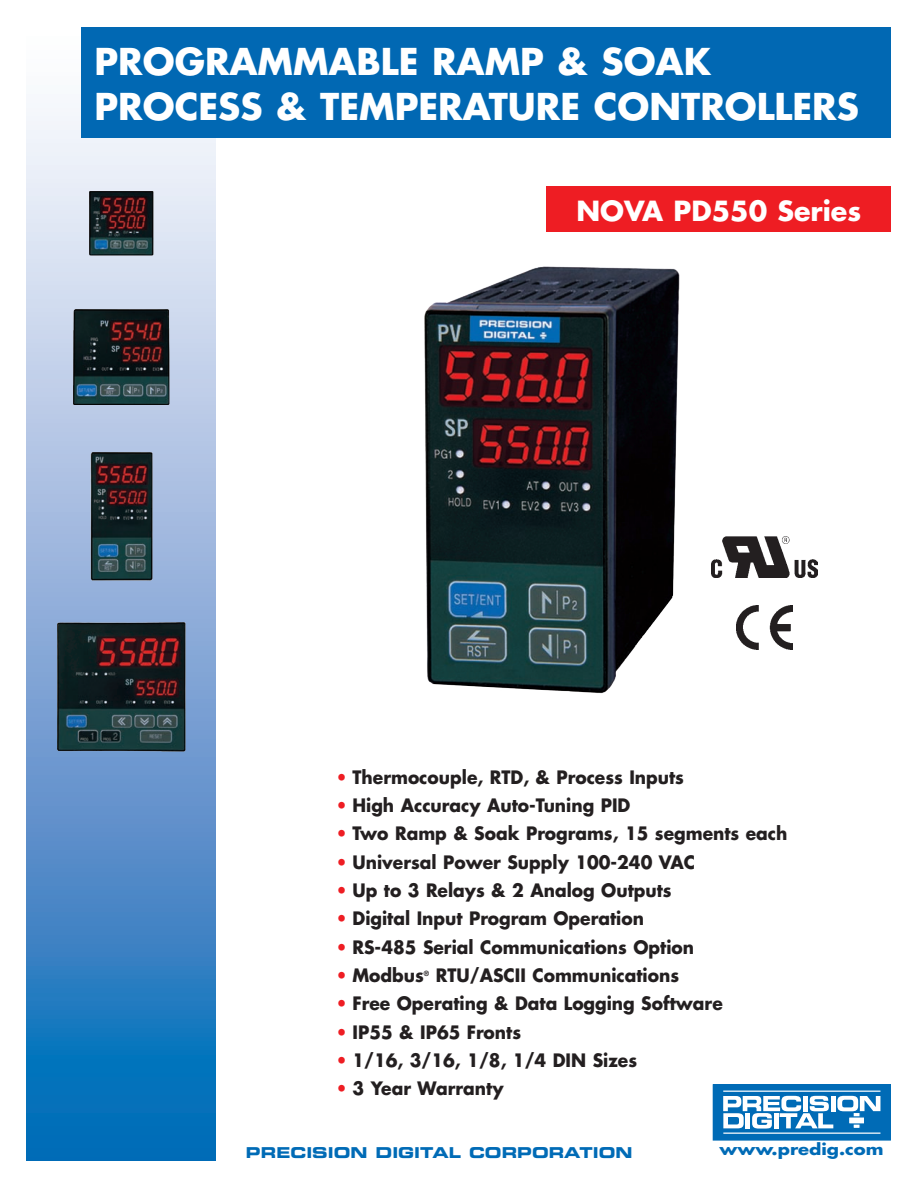
<style>
.page{position:relative;width:918px;height:1188px;background:#fff}
.page>*{position:absolute;margin:0;border:0;box-sizing:border-box;transform-origin:0 0}
.t1{font:700 36px/45px "Futura Std";color:#fff}
.t2{font:700 27px "Futura Std";color:#fff}
.t3{font:700 18px "Futura Std";color:#231f20;scale:.95 1}
.t4{font:700 15.45px "Futura Std";color:#006bb6;scale:1.16 1}
.t5{font:15px "Eurostile LT Std Bold Ex 2";color:#006bb6}
.t6{font:700 7.05px "Futura Std";color:#231f20;scale:.95 1}
.s1{color:#ee1d23}
</style>
<div class="page">
<svg style="left:27px;top:112px;width:189px;height:1049px;background:#78a6d5"></svg>
<div style="left:713px;top:1085px;width:177px;height:55px;background:#006bb6"></div>
<svg style="left:723px;top:1096px;width:157px;height:33px"></svg>
<hr style="left:723px;top:1091px;width:157px;height:1px;background:#fff">
<hr style="left:723px;top:1133px;width:157px;height:1px;background:#fff">
<div style="left:81px;top:27px;width:810px;height:110px;background:#0168b3"></div>
<div style="left:547px;top:186px;width:344px;height:46px;background:#ee1d23"></div>
<img style="left:89px;top:191px;width:65px;height:64px">
<img style="left:74px;top:309px;width:95px;height:96px">
<img style="left:91px;top:452px;width:61px;height:128px">
<img style="left:57px;top:622px;width:129px;height:129px">
<img style="left:424px;top:266px;width:256px;height:428px">
<img style="left:737px;top:605px;width:55px;height:45px">
<img style="left:711px;top:536px;width:107px;height:41px">
<h1 class="t1" style="left:94px;top:38px;width:618px">Programmable Ramp &amp; Soak<br>Process &amp; TEMPERA</h1>
<h1 class="t1" style="left:489px;top:83px;width:368px">TURE Controllers</h1>
<h2 class="t2" style="left:576px;top:193px;width:286px">NOVA PD550 Series</h2>
<p class="t3" style="left:336px;top:765px;width:368px"><span class="s1">•</span> Thermocouple, RTD, &amp; Process Inputs</p>
<p class="t3" style="left:336px;top:793px;width:311px"><span class="s1">•</span> High Accuracy Auto-Tuning PID</p>
<p class="t3" style="left:336px;top:822px;width:477px"><span class="s1">•</span> Two Ramp &amp; Soak Programs, 15 segments each</p>
<p class="t3" style="left:336px;top:850px;width:366px"><span class="s1">•</span> Universal Power Supply 100-240 VAC</p>
<p class="t3" style="left:336px;top:878px;width:355px"><span class="s1">•</span> Up to 3 Relays &amp; 2 Analog Outputs</p>
<p class="t3" style="left:336px;top:907px;width:326px"><span class="s1">•</span> Digital Input Program Operation</p>
<p class="t3" style="left:336px;top:935px;width:379px"><span class="s1">•</span> RS-485 Serial Communications Option</p>
<p class="t3" style="left:336px;top:963px;width:94px"><span class="s1">•</span> Modbus</p>
<p class="t6" style="left:424px;top:969px;width:7px">®</p>
<p class="t3" style="left:436px;top:963px;width:258px">RTU/ASCII Communications</p>
<p class="t3" style="left:336px;top:992px;width:409px"><span class="s1">•</span> Free Operating &amp; Data Logging Software</p>
<p class="t3" style="left:336px;top:1020px;width:196px"><span class="s1">•</span> IP55 &amp; IP65 Fronts</p>
<p class="t3" style="left:336px;top:1048px;width:319px"><span class="s1">•</span> 1/16, 3/16, 1/8, 1/4 DIN Sizes</p>
<p class="t3" style="left:336px;top:1076px;width:178px"><span class="s1">•</span> 3 Year Warranty</p>
<p class="t5" style="left:246px;top:1142px;width:388px">PRECISION DIGITAL CORPORATION</p>
<p class="t4" style="left:720px;top:1139px;width:143px">www.predig.com</p>
</div>
